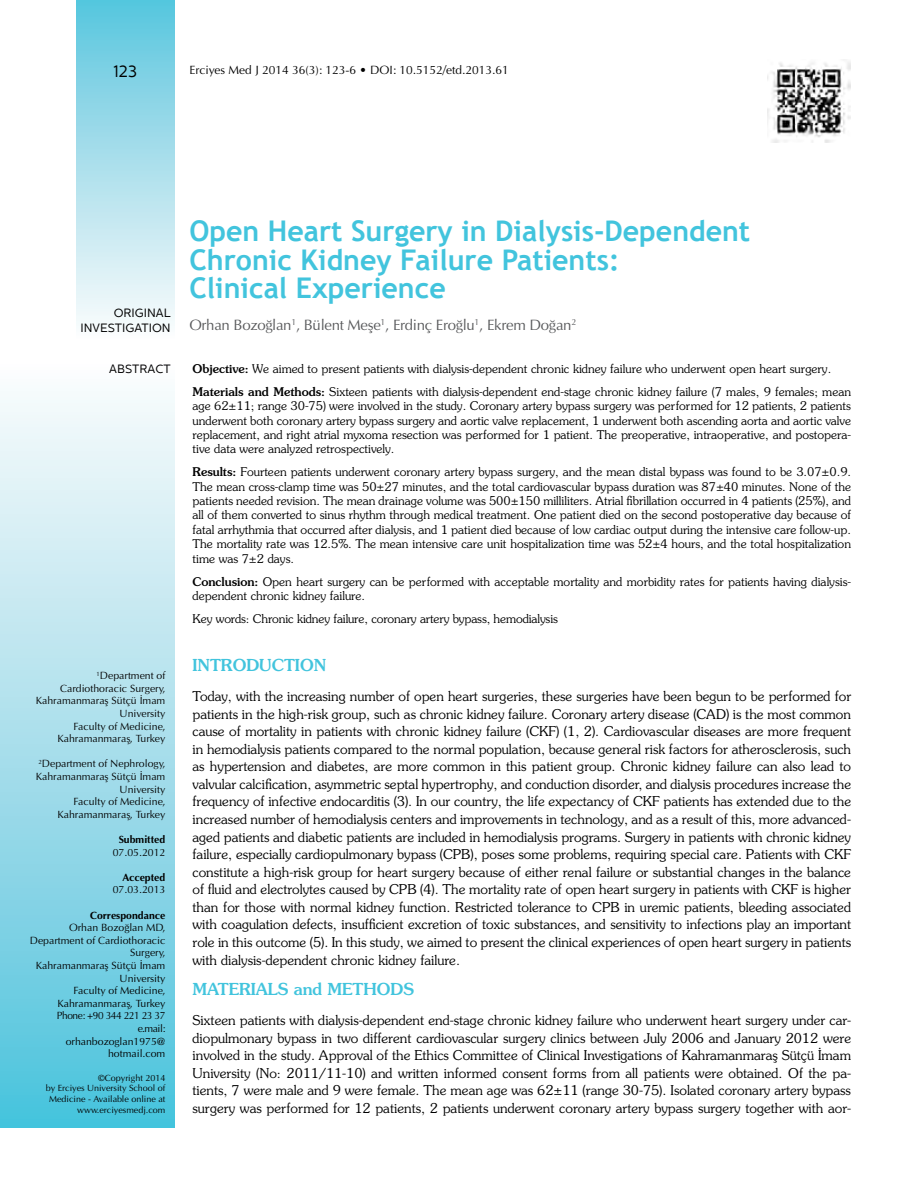
<style>
.page{position:relative;width:915px;height:1191px;background:#fff}
.page>*{position:absolute;margin:0;border:0;box-sizing:border-box;transform-origin:0 0}
.t1{font:700 28.5px/28.5px "Trebuchet MS";color:#42c4dd}
.t2{font:500 16.5px "Souvenir Std";color:#42c4dd}
.t3{font:16.5px "Centrale Sans";color:#000}
.t4{font:15px "Optima Normal Tr";letter-spacing:-.02em;color:#58595b}
.t5{font:300 13.5px/17.5px "Souvenir Std";color:#000;text-align:justify}
.t6{font:300 12px/14.4px "Souvenir Std";color:#000;text-align:justify}
.t7{font:12px "Optima Normal Tr";color:#000}
.t8{font:12px "Centrale Sans";color:#000}
.t9{font:10.5px/12.6px "Optima Normal Tr";color:#000;text-align:right}
.t10{font:10.5px "Optima Bold Tr";color:#000}
.t11{font:10.5px "Optima Normal Tr";letter-spacing:-.04em;color:#000;scale:.96 1}
.t12{font:9px/10.8px "Optima Normal Tr";color:#000;text-align:right}
.s1{font-weight:500}
</style>
<div class="page">
<div style="left:76px;top:0;width:98px;height:338px;background:linear-gradient(to bottom,#59c5dd,#fdfcfc)"></div>
<div style="left:0;top:364px;width:174px;height:763px;background:linear-gradient(to bottom,#fffcfc,#4dc2dc)"></div>
<img style="left:767px;top:62px;width:83px;height:81px">
<p class="t3" style="left:113px;top:62px;width:25px">123</p>
<p class="t7" style="left:189px;top:62px;width:321px">Erciyes Med J 2014 36(3): 123-6 • DOI: 10.5152/etd.2013.61</p>
<p class="t8" style="left:114px;top:306px;width:58px">ORIGINAL</p>
<p class="t8" style="left:81px;top:321px;width:92px">INVESTIGATION</p>
<p class="t1" style="left:189px;top:217px;width:562px">Open Heart Surgery in Dialysis-Dependent<br>Chronic Kidney Failure Patients:<br>Clinical Experience</p>
<p class="t4" style="left:189px;top:316px;width:388px">Orhan Bozoğlan<sup>1</sup>, Bülent Meşe<sup>1</sup>, Erdinç Eroğlu<sup>1</sup>, Ekrem Doğan<sup>2</sup></p>
<p class="t8" style="left:109px;top:362px;width:63px">ABSTRACT</p>
<p class="t6" style="left:192px;top:361px;width:640px"><span class="s1">Objective:</span> We aimed to present patients with dialysis-dependent chronic kidney failure who underwent open heart surgery.</p>
<p class="t6" style="left:192px;top:384px;width:660px"><span class="s1">Materials and Methods:</span> Sixteen patients with dialysis-dependent end-stage chronic kidney failure (7 males, 9 females; mean age 62±11; range 30-75) were involved in the study. Coronary artery bypass surgery was performed for 12 patients, 2 patients underwent both coronary artery bypass surgery and aortic valve replacement, 1 underwent both ascending aorta and aortic valve replacement, and right atrial myxoma resection was performed for 1 patient. The preoperative, intraoperative, and postopera&shy;tive data were analyzed retrospectively.</p>
<p class="t6" style="left:192px;top:465px;width:660px"><span class="s1">Results:</span> Fourteen patients underwent coronary artery bypass surgery, and the mean distal bypass was found to be 3.07±0.9.<br>The mean cross-clamp time was 50±27 minutes, and the total cardiovascular bypass duration was 87±40 minutes. None of the patients needed revision. The mean drainage volume was 500±150 milliliters. Atrial fibrillation occurred in 4 patients (25%), and all of them converted to sinus rhythm through medical treatment. One patient died on the second postoperative day because of fatal arrhythmia that occurred after dialysis, and 1 patient died because of low cardiac output during the intensive care follow-up.<br>The mortality rate was 12.5%. The mean intensive care unit hospitalization time was 52±4 hours, and the total hospitalization time was 7±2 days.</p>
<p class="t6" style="left:192px;top:574px;width:660px"><span class="s1">Conclusion:</span> Open heart surgery can be performed with acceptable mortality and morbidity rates for patients having dialysis&shy;dependent chronic kidney failure.</p>
<p class="t6" style="left:192px;top:611px;width:367px">Key words: Chronic kidney failure, coronary artery bypass, hemodialysis</p>
<p class="t9" style="left:36px;top:669px;width:131px"><sup>1</sup>Department of<br>Cardiothoracic Surgery,<br>Kahramanmaraş Sütçü İmam<br>University<br>Faculty of Medicine,<br>Kahramanmaraş, Turkey</p>
<p class="t9" style="left:36px;top:757px;width:131px"><sup>2</sup>Department of Nephrology,<br>Kahramanmaraş Sütçü İmam<br>University<br>Faculty of Medicine,<br>Kahramanmaraş, Turkey</p>
<p class="t10" style="left:119px;top:833px;width:48px">Submitted</p>
<p class="t9" style="left:113px;top:845px;width:54px">07.05.2012</p>
<p class="t10" style="left:122px;top:870px;width:44px">Accepted</p>
<p class="t9" style="left:113px;top:883px;width:54px">07.03.2013</p>
<p class="t10" style="left:90px;top:908px;width:77px">Correspondance</p>
<p class="t9" style="left:30px;top:921px;width:137px">Orhan Bozoğlan MD,<br>Department of Cardiothoracic<br>Surgery,<br>Kahramanmaraş Sütçü İmam<br>University<br>Faculty of Medicine,<br>Kahramanmaraş, Turkey</p>
<p class="t11" style="left:57px;top:1009px;width:114px">Phone: +90 344 221 23 37</p>
<p class="t9" style="left:138px;top:1022px;width:29px">e.mail:</p>
<p class="t9" style="left:66px;top:1034px;width:101px">orhanbozoglan1975@ hotmail.com</p>
<p class="t12" style="left:98px;top:1072px;width:69px">©Copyright 2014</p>
<p class="t12" style="left:46px;top:1083px;width:121px">by Erciyes University School of<br>Medicine - Available online at www.erciyesmedj.com</p>
<p class="t2" style="left:192px;top:654px;width:135px">INTRODUCTION</p>
<p class="t5" style="left:192px;top:687px;width:660px">Today, with the increasing number of open heart surgeries, these surgeries have been begun to be performed for patients in the high-risk group, such as chronic kidney failure. Coronary artery disease (CAD) is the most common cause of mortality in patients with chronic kidney failure (CKF) (1, 2). Cardiovascular diseases are more frequent in hemodialysis patients compared to the normal population, because general risk factors for atherosclerosis, such as hypertension and diabetes, are more common in this patient group. Chronic kidney failure can also lead to valvular calcification, asymmetric septal hypertrophy, and conduction disorder, and dialysis procedures increase the frequency of infective endocarditis (3). In our country, the life expectancy of CKF patients has extended due to the increased number of hemodialysis centers and improvements in technology, and as a result of this, more advanced&shy;aged patients and diabetic patients are included in hemodialysis programs. Surgery in patients with chronic kidney failure, especially cardiopulmonary bypass (CPB), poses some problems, requiring special care. Patients with CKF constitute a high-risk group for heart surgery because of either renal failure or substantial changes in the balance of fluid and electrolytes caused by CPB (4). The mortality rate of open heart surgery in patients with CKF is higher than for those with normal kidney function. Restricted tolerance to CPB in uremic patients, bleeding associated with coagulation defects, insufficient excretion of toxic substances, and sensitivity to infections play an important role in this outcome (5). In this study, we aimed to present the clinical experiences of open heart surgery in patients with dialysis-dependent chronic kidney failure.</p>
<p class="t2" style="left:192px;top:979px;width:223px">MATERIALS and METHODS</p>
<p class="t5" style="left:192px;top:1011px;width:660px">Sixteen patients with dialysis-dependent end-stage chronic kidney failure who underwent heart surgery under car&shy;diopulmonary bypass in two different cardiovascular surgery clinics between July 2006 and January 2012 were involved in the study. Approval of the Ethics Committee of Clinical Investigations of Kahramanmaraş Sütçü İmam University (No: 2011/11-10) and written informed consent forms from all patients were obtained. Of the pa&shy;tients, 7 were male and 9 were female. The mean age was 62±11 (range 30-75). Isolated coronary artery bypass surgery was performed for 12 patients, 2 patients underwent coronary artery bypass surgery together with aor-</p>
</div>
